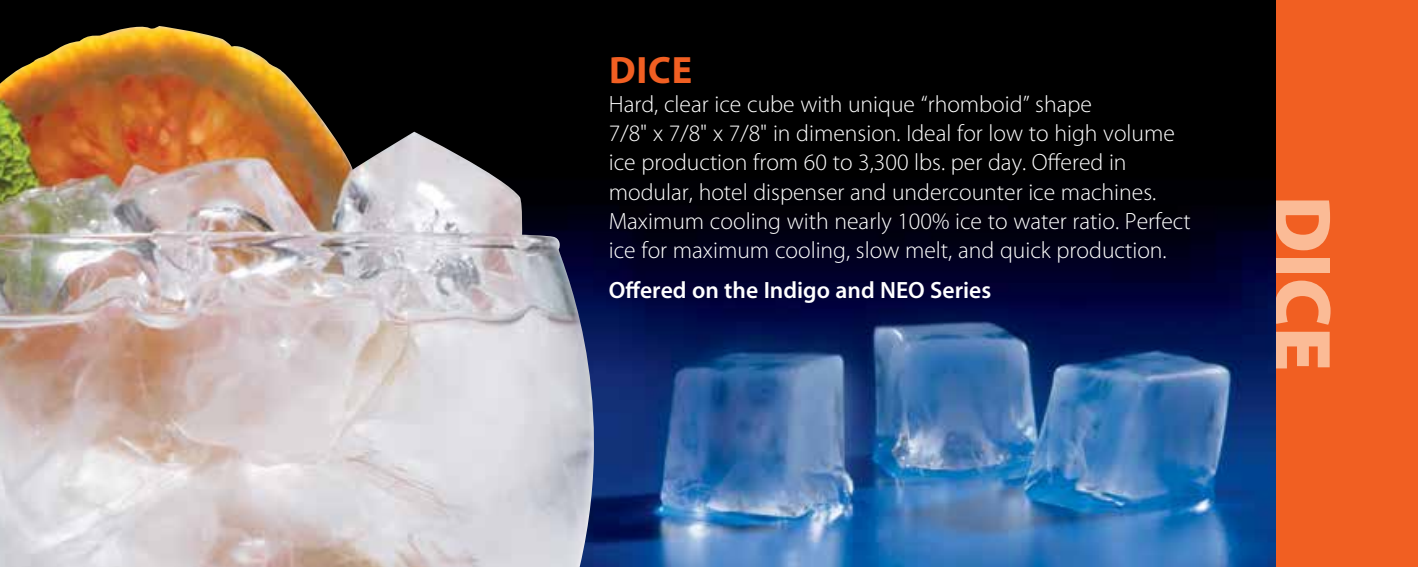
<style>
.page{position:relative;width:1418px;height:567px;background:#fff}
.page>*{position:absolute;margin:0;border:0;box-sizing:border-box;transform-origin:0 0}
.t1{font:900 81.23px "Myriad Pro";color:#fbbb96}
.t2{font:700 38.25px "Myriad Pro";color:#f15f22}
.t3{font:300 23.62px/29.2px "Myriad Pro";color:#fff}
.t4{font:600 23.62px "Myriad Pro";color:#fff}
</style>
<div class="page">
<div style="left:1275px;top:0;width:143px;height:567px;background:#f15f22"></div>
<img style="left:0;top:0;width:1275px;height:567px">
<img style="left:0;top:24px;width:622px;height:543px">
<h2 class="t2" style="left:609px;top:45px;width:85px">DICE</h2>
<p class="t3" style="left:609px;top:90px;width:583px">Hard, clear ice cube with unique “rhomboid” shape<br>7/8" x 7/8" x 7/8" in dimension. Ideal for low to high volume ice production from 60 to 3,300 lbs. per day. Offered in modular, hotel dispenser and undercounter ice machines.<br>Maximum cooling with nearly 100% ice to water ratio. Perfect ice for maximum cooling, slow melt, and quick production.</p>
<p class="t4" style="left:609px;top:275px;width:384px">Offered on the Indigo and NEO Series</p>
<h1 class="t1" style="left:1356px;top:195px;width:178px;rotate:90deg">DICE</h1>
</div>
